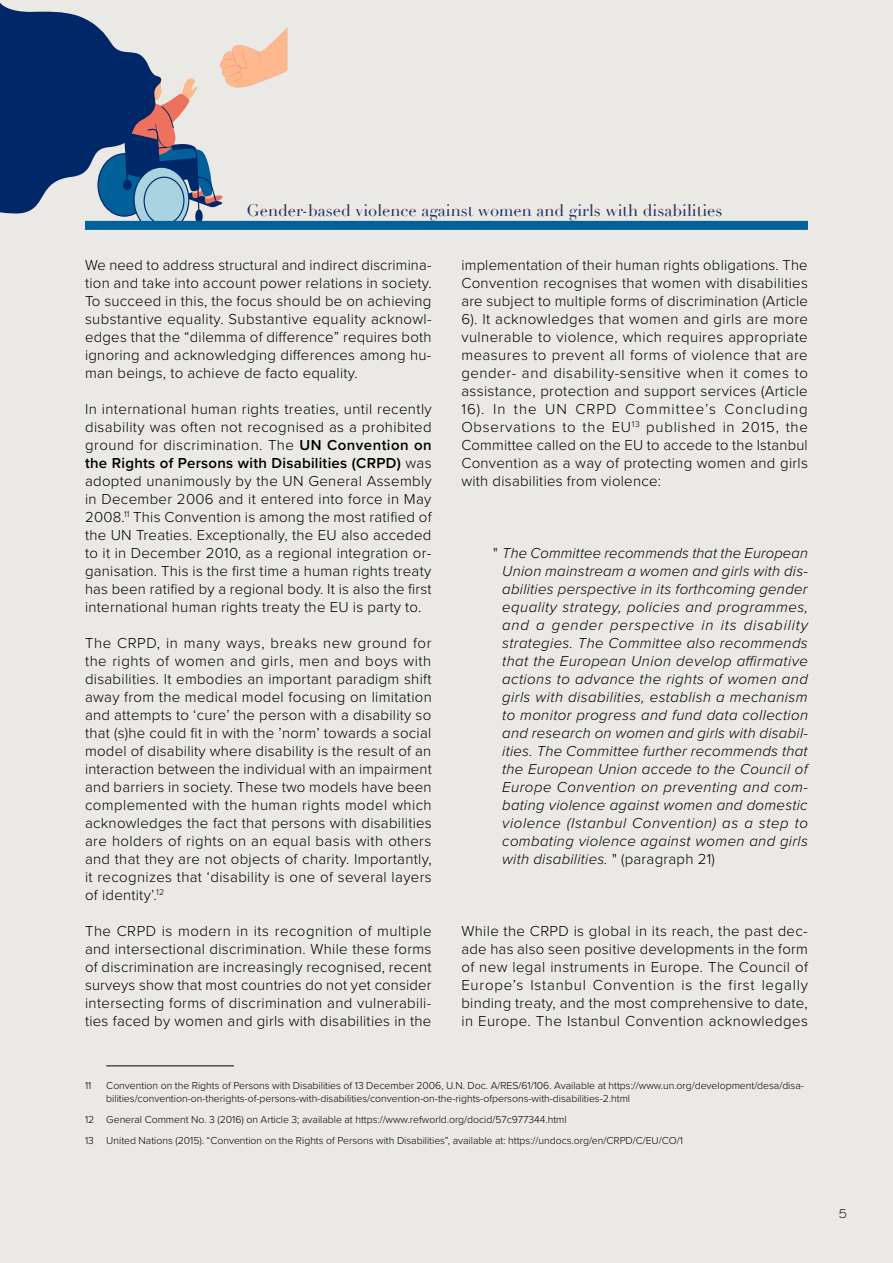
<style>
.page{position:relative;width:893px;height:1263px;background:#eae9e6}
.page>*{position:absolute;margin:0;border:0;box-sizing:border-box;transform-origin:0 0}
.t1{font:16.5px "Didot";color:#22315f}
.t2{font:300 15px/18px "Proxima Nova";letter-spacing:.015em;color:#000;text-align:justify}
.t3{font:italic 300 15px/18px "Proxima Nova";letter-spacing:.025em;color:#000;text-align:justify}
.t4{font:200 12px "Urbane Rounded";color:#000}
.t5{font:300 10.5px/12.6px "Proxima Nova";letter-spacing:-.005em;color:#000}
.s1{font-weight:600}
.s2{font-style:normal}
</style>
<div class="page">
<svg style="left:0;top:3px;width:287px;height:218px"></svg>
<hr style="left:106px;top:1065px;width:128px;height:1px;background:#000">
<div style="left:85px;top:221px;width:723px;height:9px;background:#00619b"></div>
<p class="t1" style="left:247px;top:201px;width:477px">Gender-based violence against women and girls with disabilities</p>
<p class="t2" style="left:85px;top:255px;width:348px">We need to address structural and indirect discrimina&shy;tion and take into account power relations in society.<br>To succeed in this, the focus should be on achieving substantive equality. Substantive equality acknowl&shy;edges that the “dilemma of difference” requires both ignoring and acknowledging differences among hu&shy;man beings, to achieve de facto equality.</p>
<p class="t2" style="left:85px;top:399px;width:348px">In international human rights treaties, until recently disability was often not recognised as a prohibited ground for discrimination. The <span class="s1">UN Convention on the Rights of Persons with Disabilities (CRPD)</span> was adopted unanimously by the UN General Assembly in December 2006 and it entered into force in May 2008.<sup>11</sup> This Convention is among the most ratified of the UN Treaties. Exceptionally, the EU also acceded to it in December 2010, as a regional integration or&shy;ganisation. This is the first time a human rights treaty has been ratified by a regional body. It is also the first international human rights treaty the EU is party to.</p>
<p class="t2" style="left:85px;top:633px;width:348px">The CRPD, in many ways, breaks new ground for the rights of women and girls, men and boys with disabilities. It embodies an important paradigm shift away from the medical model focusing on limitation and attempts to ‘cure’ the person with a disability so that (s)he could fit in with the ’norm’ towards a social model of disability where disability is the result of an interaction between the individual with an impairment and barriers in society. These two models have been complemented with the human rights model which acknowledges the fact that persons with disabilities are holders of rights on an equal basis with others and that they are not objects of charity. Importantly, it recognizes that ‘disability is one of several layers of identity’.<sup>12</sup></p>
<p class="t2" style="left:85px;top:921px;width:348px">The CRPD is modern in its recognition of multiple and intersectional discrimination. While these forms of discrimination are increasingly recognised, recent surveys show that most countries do not yet consider intersecting forms of discrimination and vulnerabili&shy;ties faced by women and girls with disabilities in the</p>
<p class="t2" style="left:461px;top:255px;width:348px">implementation of their human rights obligations. The Convention recognises that women with disabilities are subject to multiple forms of discrimination (Article 6). It acknowledges that women and girls are more vulnerable to violence, which requires appropriate measures to prevent all forms of violence that are gender- and disability-sensitive when it comes to assistance, protection and support services (Article 16). In the UN CRPD Committee’s Concluding Observations to the EU<sup>13</sup> published in 2015, the Committee called on the EU to accede to the Istanbul Convention as a way of protecting women and girls with disabilities from violence:</p>
<p class="t3" style="left:502px;top:543px;width:307px;text-indent:-9px"><span class="s2">"</span> The Committee recommends that the European Union mainstream a women and girls with dis&shy;abilities perspective in its forthcoming gender equality strategy, policies and programmes, and a gender perspective in its disability strategies. The Committee also recommends that the European Union develop affirmative actions to advance the rights of women and girls with disabilities, establish a mechanism to monitor progress and fund data collection and research on women and girls with disabil&shy;ities. The Committee further recommends that the European Union accede to the Council of Europe Convention on preventing and com&shy;bating violence against women and domestic violence (Istanbul Convention) as a step to combating violence against women and girls with disabilities. <span class="s2">" (paragraph 21)</span></p>
<p class="t2" style="left:461px;top:921px;width:348px">While the CRPD is global in its reach, the past dec&shy;ade has also seen positive developments in the form of new legal instruments in Europe. The Council of Europe’s Istanbul Convention is the first legally binding treaty, and the most comprehensive to date, in Europe. The Istanbul Convention acknowledges</p>
<p class="t5" style="left:85px;top:1079px;width:8px">11</p>
<p class="t5" style="left:106px;top:1079px;width:699px">Convention on the Rights of Persons with Disabilities of 13 December 2006, U.N. Doc. A/RES/61/106. Available at https://www.un.org/development/desa/disa&shy;bilities/convention-on-therights-of-persons-with-disabilities/convention-on-the-rights-ofpersons-with-disabilities-2.html</p>
<p class="t5" style="left:85px;top:1108px;width:599px;line-height:21.1px">12 General Comment No. 3 (2016) on Article 3; available at https://www.refworld.org/docid/57c977344.html<br>13 United Nations (2015). “Convention on the Rights of Persons with Disabilities”, available at: https://undocs.org/en/CRPD/C/EU/CO/1</p>
<p class="t4" style="left:839px;top:1206px;width:9px">5</p>
</div>
